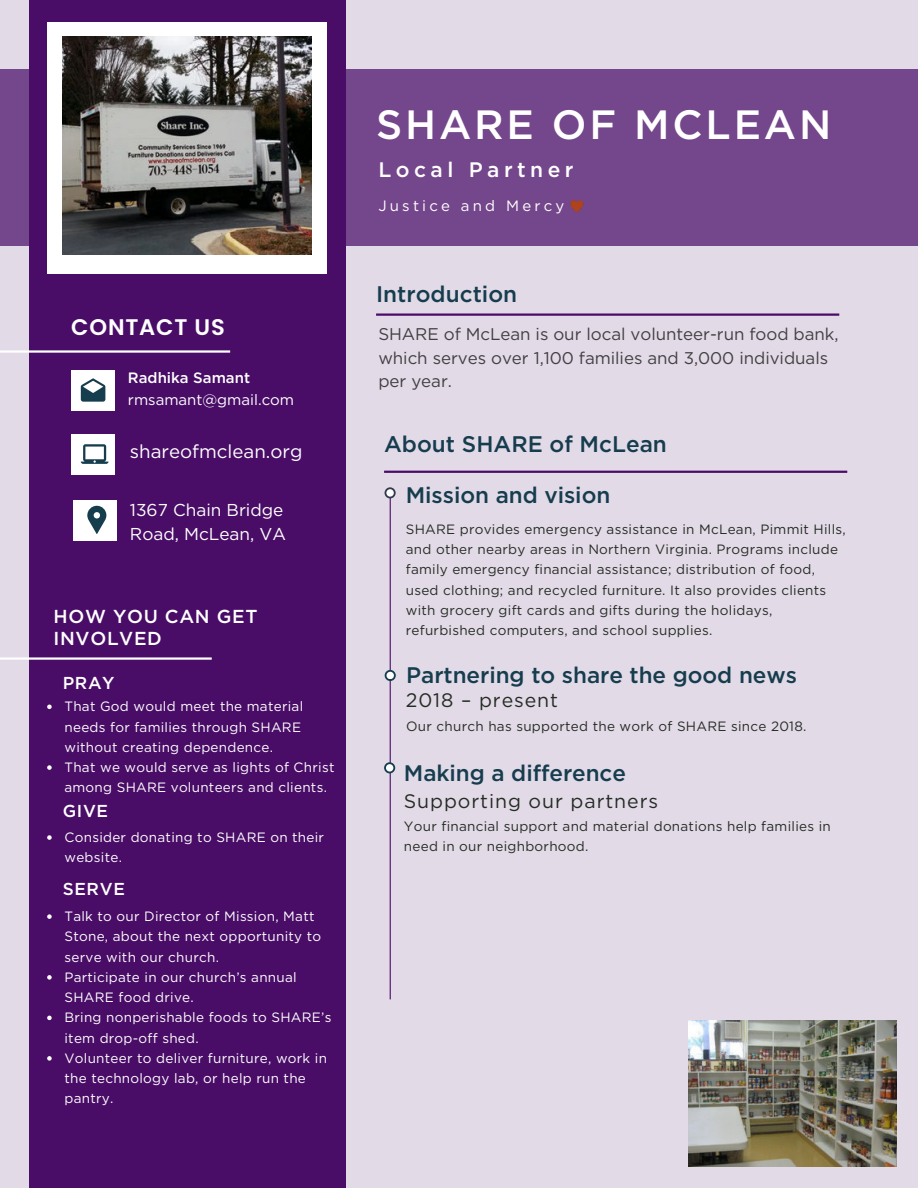
<style>
.page{position:relative;width:918px;height:1188px;background:#e3dae8}
.page>*{position:absolute;margin:0;border:0;box-sizing:border-box;transform-origin:0 0}
.t1{font:500 40.8px "Gotham";letter-spacing:.07em;color:#fff}
.t2{font:500 22.65px "Gotham";color:#163d4e}
.t3{font:500 22.5px "Gotham";letter-spacing:-.005em;color:#163d4e}
.t4{font:600 22.5px "Poppins";letter-spacing:.035em;color:#fff}
.t5{font:500 21px "Gotham";letter-spacing:.215em;color:#fff}
.t6{font:19.5px "Gotham";letter-spacing:.045em;color:#252c24}
.t7{font:500 18.75px/22.5px "Gotham";letter-spacing:.035em;color:#fff}
.t8{font:18.75px "Gotham";color:#fff}
.t9{font:17.25px/23.7px "Gotham";color:#fff}
.t10{font:500 17.25px "Gotham";letter-spacing:.035em;color:#fff}
.t11{font:16.95px/23.7px "Gotham";letter-spacing:-.005em;color:#414042}
.t12{font:15px "Gotham";color:#fff}
.t13{font:15px "Gotham";letter-spacing:.215em;color:#fff}
.t14{font:500 15px "Gotham";color:#fff}
.t15{font:13.5px/20.2px "Gotham";letter-spacing:.02em;color:#fff}
.t16{font:13.5px/20.2px "Gotham";letter-spacing:.02em;color:#252c24}
</style>
<div class="page">
<div style="left:29px;top:0;width:316px;height:1188px;background:#490d67"></div>
<div style="left:0;top:70px;width:918px;height:176px;background:#74468b"></div>
<hr style="left:384px;top:471px;width:463px;height:2px;background:#490d67">
<hr style="left:390px;top:493px;width:1px;height:506px;background:#490d67">
<div style="left:385px;top:487px;width:11px;height:11px;background:#323b4c;border-radius:50%"></div>
<div style="left:386px;top:489px;width:8px;height:8px;background:#fff;border-radius:50%"></div>
<div style="left:47px;top:22px;width:279px;height:251px;background:#fff"></div>
<img style="left:63px;top:36px;width:248px;height:219px">
<hr style="left:0;top:350px;width:230px;height:3px;background:#fff">
<div style="left:74px;top:500px;width:43px;height:40px;background:#fff"></div>
<svg style="left:87px;top:506px;width:19px;height:28px"></svg>
<div style="left:71px;top:370px;width:44px;height:41px;background:#fff"></div>
<svg style="left:81px;top:378px;width:24px;height:24px"></svg>
<div style="left:71px;top:434px;width:44px;height:41px;background:#fff"></div>
<svg style="left:81px;top:444px;width:28px;height:20px"></svg>
<hr style="left:376px;top:313px;width:463px;height:3px;background:#490d67">
<svg style="left:384px;top:762px;width:11px;height:11px"></svg>
<div style="left:386px;top:764px;width:7px;height:8px;background:#fff;border-radius:50%"></div>
<svg style="left:385px;top:670px;width:11px;height:11px"></svg>
<div style="left:387px;top:672px;width:7px;height:7px;background:#fff;border-radius:50%"></div>
<img style="left:688px;top:1021px;width:208px;height:145px">
<hr style="left:0;top:657px;width:212px;height:3px;background:#fff">
<svg style="left:47px;top:914px;width:5px;height:5px"></svg>
<svg style="left:47px;top:975px;width:5px;height:5px"></svg>
<svg style="left:47px;top:1016px;width:5px;height:4px"></svg>
<svg style="left:47px;top:1056px;width:5px;height:5px"></svg>
<svg style="left:47px;top:705px;width:5px;height:4px"></svg>
<svg style="left:47px;top:765px;width:5px;height:5px"></svg>
<svg style="left:47px;top:835px;width:5px;height:5px"></svg>
<img style="left:570px;top:200px;width:14px;height:13px">
<h3 class="t4" style="left:71px;top:314px;width:155px">CONTACT US</h3>
<p class="t14" style="left:128px;top:368px;width:124px">Radhika Samant</p>
<p class="t12" style="left:128px;top:390px;width:168px">rmsamant@gmail.com</p>
<h3 class="t8" style="left:130px;top:439px;width:174px">shareofmclean.org</h3>
<p class="t9" style="left:130px;top:498px;width:158px">1367 Chain Bridge<br>Road, McLean, VA</p>
<h3 class="t7" style="left:54px;top:604px;width:205px">HOW YOU CAN GET<br>INVOLVED</h3>
<p class="t10" style="left:63px;top:671px;width:53px">PRAY</p>
<p class="t15" style="left:64px;top:696px;width:272px">That God would meet the material needs for families through SHARE without creating dependence.<br>That we would serve as lights of Christ among SHARE volunteers and clients.</p>
<p class="t15" style="left:64px;top:827px;width:261px">Consider donating to SHARE on their website.</p>
<p class="t10" style="left:63px;top:800px;width:47px">GIVE</p>
<p class="t10" style="left:63px;top:878px;width:64px">SERVE</p>
<p class="t15" style="left:64px;top:906px;width:269px">Talk to our Director of Mission, Matt<br>Stone, about the next opportunity to serve with our church.<br>Participate in our church’s annual<br>SHARE food drive.<br>Bring nonperishable foods to SHARE’s item drop-off shed.<br>Volunteer to deliver furniture, work in the technology lab, or help run the pantry.</p>
<h1 class="t1" style="left:376px;top:98px;width:457px">SHARE OF MCLEAN</h1>
<h3 class="t5" style="left:378px;top:156px;width:197px">Local Partner</h3>
<p class="t13" style="left:378px;top:196px;width:188px">Justice and Mercy</p>
<h2 class="t2" style="left:376px;top:279px;width:143px">Introduction</h2>
<p class="t11" style="left:378px;top:322px;width:462px">SHARE of McLean is our local volunteer-run food bank, which serves over 1,100 families and 3,000 individuals per year.</p>
<h2 class="t2" style="left:384px;top:429px;width:284px">About SHARE of McLean</h2>
<h3 class="t3" style="left:406px;top:481px;width:206px">Mission and vision</h3>
<p class="t16" style="left:406px;top:519px;width:442px">SHARE provides emergency assistance in McLean, Pimmit Hills, and other nearby areas in Northern Virginia. Programs include family emergency financial assistance; distribution of food, used clothing; and recycled furniture. It also provides clients with grocery gift cards and gifts during the holidays, refurbished computers, and school supplies.</p>
<h3 class="t3" style="left:406px;top:661px;width:392px">Partnering to share the good news</h3>
<h3 class="t6" style="left:406px;top:688px;width:154px">2018 – present</h3>
<p class="t16" style="left:406px;top:716px;width:402px">Our church has supported the work of SHARE since 2018.</p>
<h3 class="t3" style="left:404px;top:758px;width:224px">Making a difference</h3>
<h3 class="t6" style="left:404px;top:789px;width:256px">Supporting our partners</h3>
<p class="t16" style="left:404px;top:816px;width:428px">Your financial support and material donations help families in need in our neighborhood.</p>
</div>
